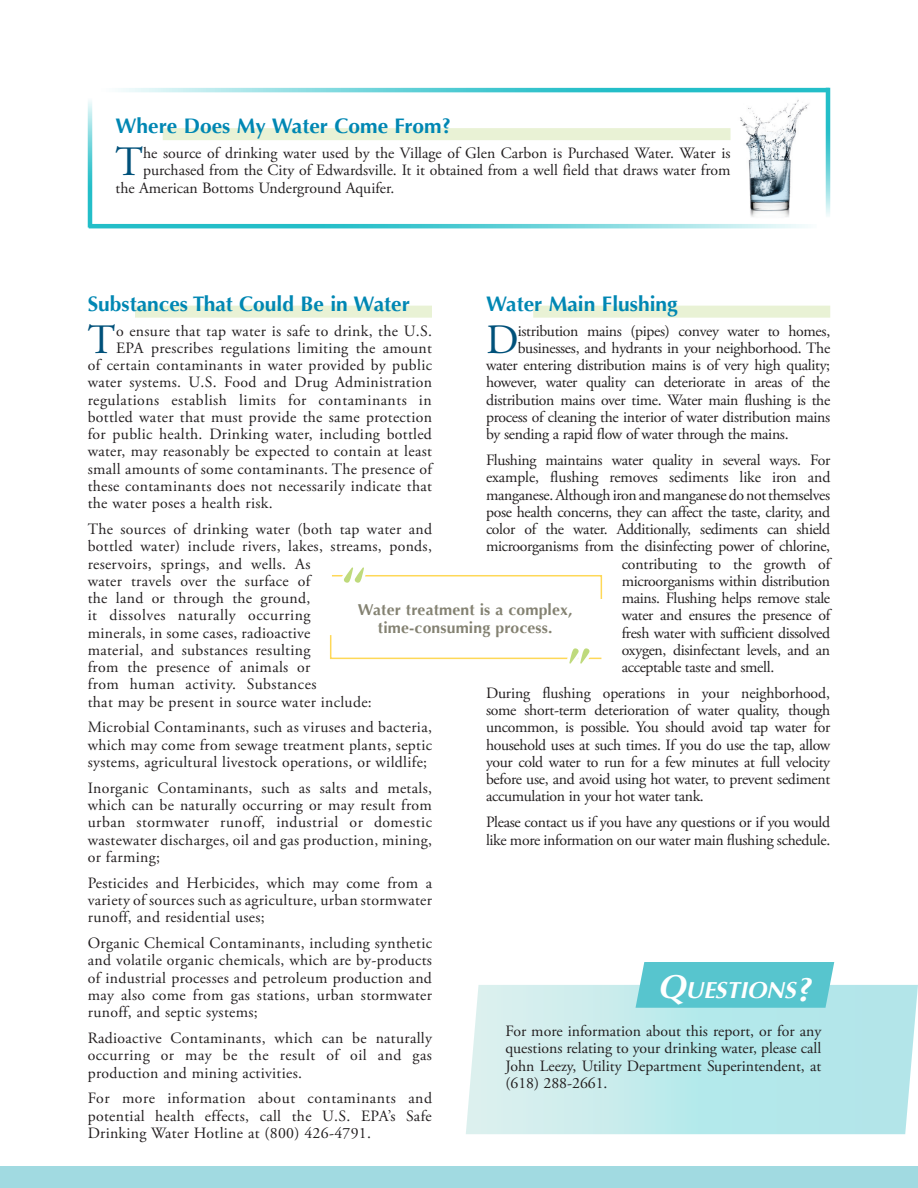
<style>
.page{position:relative;width:918px;height:1188px;background:#fff}
.page>*{position:absolute;margin:0;border:0;box-sizing:border-box;transform-origin:0 0}
.Initial_Cap{font:41.7px "Adobe Garamond Pro";color:#00517a}
.t1{font:italic 700 23.1px "Optima";color:#fff}
.Article_Headline-BLO{font:700 21px "Optima";color:#0087b3}
.First_Paragraph{font:15.75px/17.2px "Adobe Garamond Pro";color:#231f20;text-align:justify}
.First_Paragraph-2{font:15.75px/17.2px "Adobe Garamond Pro";letter-spacing:-.02em;color:#231f20}
.Initial_Cap-2{font:15.75px "Adobe Garamond Pro";letter-spacing:.02em;color:#231f20}
.First_Paragraph-3{font:15.75px/17.2px "Adobe Garamond Pro";letter-spacing:.02em;color:#231f20}
.Initial_Cap-3{font:15.75px "Adobe Garamond Pro";letter-spacing:-.02em;color:#231f20}
.Initial_Cap-4{font:15.75px "Adobe Garamond Pro";color:#231f20}
.First_Paragraph-4{font:700 15.75px/17.2px "Optima";letter-spacing:.01em;color:#848272;text-align:center}
.Initial_Cap-5{font:15.75px "Adobe Garamond Pro";letter-spacing:.03em;color:#231f20}
.s1{font-size:33px}
</style>
<div class="page">
<div style="left:0;top:1166px;width:918px;height:22px;background:#a1dae1"></div>
<svg style="left:466px;top:985px;width:452px;height:149px;background:#c2eaec"></svg>
<div style="left:636px;top:962px;width:198px;height:46px;background:#57c5ce"></div>
<div style="left:533px;top:306px;width:297px;height:12px;background:#e9f2d5"></div>
<div style="left:135px;top:306px;width:297px;height:12px;background:#e9f2d5"></div>
<svg style="left:332px;top:567px;width:271px;height:32px"></svg>
<svg style="left:329px;top:635px;width:273px;height:29px"></svg>
<div style="left:163px;top:128px;width:568px;height:12px;background:#e9f2d5"></div>
<svg style="left:826px;top:88px;width:4px;height:128px"></svg>
<svg style="left:118px;top:88px;width:711px;height:4px;background:#60cfd7"></svg>
<svg style="left:88px;top:100px;width:4px;height:128px"></svg>
<svg style="left:89px;top:224px;width:719px;height:4px;background:#5fcfd6"></svg>
<img style="left:740px;top:100px;width:69px;height:117px">
<p class="Article_Headline-BLO" style="left:116px;top:114px;width:337px">Where Does My Water Come From?</p>
<p class="Initial_Cap" style="left:116px;top:137px;width:29px">T</p>
<p class="Initial_Cap-4" style="left:143px;top:144px;width:589px">he source of drinking water used by the Village of Glen Carbon is Purchased Water. Water is</p>
<p class="Initial_Cap-4" style="left:143px;top:161px;width:589px">purchased from the City of Edwardsville. It it obtained from a well field that draws water from</p>
<p class="Initial_Cap-4" style="left:116px;top:178px;width:280px">the American Bottoms Underground Aquifer.</p>
<p class="Article_Headline-BLO" style="left:88px;top:292px;width:324px">Substances That Could Be in Water</p>
<p class="Initial_Cap" style="left:88px;top:315px;width:29px">T</p>
<p class="Initial_Cap-2" style="left:116px;top:321px;width:317px">o ensure that tap water is safe to drink, the U.S.</p>
<p class="Article_Headline-BLO" style="left:486px;top:292px;width:193px">Water Main Flushing</p>
<p class="Initial_Cap" style="left:486px;top:315px;width:34px">D</p>
<p class="Initial_Cap-3" style="left:518px;top:321px;width:314px">istribution mains (pipes) convey water to homes,</p>
<p class="Initial_Cap-2" style="left:116px;top:338px;width:317px">EPA prescribes regulations limiting the amount</p>
<p class="Initial_Cap-2" style="left:88px;top:356px;width:346px">of certain contaminants in water provided by public</p>
<p class="Initial_Cap-2" style="left:88px;top:373px;width:346px">water systems. U.S. Food and Drug Administration</p>
<p class="Initial_Cap-5" style="left:88px;top:390px;width:346px">regulations establish limits for contaminants in</p>
<p class="Initial_Cap-2" style="left:88px;top:407px;width:346px">bottled water that must provide the same protection</p>
<p class="Initial_Cap-2" style="left:88px;top:425px;width:346px">for public health. Drinking water, including bottled</p>
<p class="Initial_Cap-2" style="left:88px;top:442px;width:346px">water, may reasonably be expected to contain at least</p>
<p class="Initial_Cap-2" style="left:88px;top:459px;width:346px">small amounts of some contaminants. The presence of</p>
<p class="Initial_Cap-2" style="left:88px;top:476px;width:346px">these contaminants does not necessarily indicate that</p>
<p class="Initial_Cap-2" style="left:88px;top:494px;width:186px">the water poses a health risk.</p>
<p class="First_Paragraph-3" style="left:88px;top:521px;width:346px">The sources of drinking water (both tap water and bottled water) include rivers, lakes, streams, ponds, reservoirs, springs, and wells. As<br>water travels over the surface of<br>the land or through the ground,<br>it dissolves naturally occurring<br>minerals, in some cases, radioactive<br>material, and substances resulting<br>from the presence of animals or<br>from human activity. Substances<br>that may be present in source water include:</p>
<p class="First_Paragraph" style="left:88px;top:719px;width:346px">Microbial Contaminants, such as viruses and bacteria, which may come from sewage treatment plants, septic systems, agricultural livestock operations, or wildlife;</p>
<p class="First_Paragraph" style="left:88px;top:780px;width:346px">Inorganic Contaminants, such as salts and metals, which can be naturally occurring or may result from urban stormwater runoff, industrial or domestic wastewater discharges, oil and gas production, mining, or farming;</p>
<p class="First_Paragraph" style="left:88px;top:875px;width:346px">Pesticides and Herbicides, which may come from a variety of sources such as agriculture, urban stormwater runoff, and residential uses;</p>
<p class="First_Paragraph" style="left:88px;top:935px;width:346px">Organic Chemical Contaminants, including synthetic and volatile organic chemicals, which are by-products of industrial processes and petroleum production and may also come from gas stations, urban stormwater runoff, and septic systems;</p>
<p class="First_Paragraph" style="left:88px;top:1030px;width:346px">Radioactive Contaminants, which can be naturally occurring or may be the result of oil and gas production and mining activities.</p>
<p class="First_Paragraph" style="left:88px;top:1090px;width:346px">For more information about contaminants and potential health effects, call the U.S. EPA’s Safe Drinking Water Hotline at (800) 426-4791.</p>
<p class="Initial_Cap-3" style="left:518px;top:338px;width:314px">businesses, and hydrants in your neighborhood. The</p>
<p class="Initial_Cap-3" style="left:486px;top:356px;width:346px">water entering distribution mains is of very high quality;</p>
<p class="Initial_Cap-3" style="left:486px;top:373px;width:346px">however, water quality can deteriorate in areas of the</p>
<p class="Initial_Cap-3" style="left:486px;top:390px;width:346px">distribution mains over time. Water main flushing is the</p>
<p class="Initial_Cap-3" style="left:486px;top:407px;width:346px">process of cleaning the interior of water distribution mains</p>
<p class="Initial_Cap-3" style="left:486px;top:425px;width:304px">by sending a rapid flow of water through the mains.</p>
<p class="First_Paragraph-2" style="left:486px;top:452px;width:346px">Flushing maintains water quality in several ways. For</p>
<p class="First_Paragraph" style="left:486px;top:469px;width:346px">example, flushing removes sediments like iron and</p>
<p class="First_Paragraph-2" style="left:486px;top:487px;width:346px">manganese. Although iron and manganese do not themselves</p>
<p class="First_Paragraph-2" style="left:486px;top:504px;width:346px">pose health concerns, they can affect the taste, clarity, and</p>
<p class="First_Paragraph-2" style="left:486px;top:521px;width:346px">color of the water. Additionally, sediments can shield</p>
<p class="First_Paragraph-2" style="left:486px;top:538px;width:346px">microorganisms from the disinfecting power of chlorine,</p>
<p class="First_Paragraph" style="left:622px;top:556px;width:210px">contributing to the growth of</p>
<p class="First_Paragraph-2" style="left:622px;top:573px;width:210px">microorganisms within distribution</p>
<p class="First_Paragraph-2" style="left:622px;top:590px;width:210px">mains. Flushing helps remove stale</p>
<p class="First_Paragraph-2" style="left:622px;top:607px;width:210px">water and ensures the presence of</p>
<p class="First_Paragraph-2" style="left:622px;top:625px;width:210px">fresh water with sufficient dissolved</p>
<p class="First_Paragraph-2" style="left:622px;top:642px;width:210px">oxygen, disinfectant levels, and an</p>
<p class="First_Paragraph-2" style="left:622px;top:659px;width:154px">acceptable taste and smell.</p>
<p class="First_Paragraph" style="left:486px;top:685px;width:346px">During flushing operations in your neighborhood, some short-term deterioration of water quality, though uncommon, is possible. You should avoid tap water for household uses at such times. If you do use the tap, allow your cold water to run for a few minutes at full velocity before use, and avoid using hot water, to prevent sediment accumulation in your hot water tank.</p>
<p class="First_Paragraph-2" style="left:486px;top:814px;width:346px">Please contact us if you have any questions or if you would like more information on our water main flushing schedule.</p>
<p class="First_Paragraph-4" style="left:358px;top:602px;width:216px">Water treatment is a complex, time-consuming process.</p>
<p class="t1" style="left:658px;top:976px;width:162px"><span class="s1">Q</span>UESTIONS<span class="s1">?</span></p>
<p class="First_Paragraph" style="left:505px;top:1023px;width:317px">For more information about this report, or for any questions relating to your drinking water, please call John Leezy, Utility Department Superintendent, at (618) 288-2661.</p>
</div>
